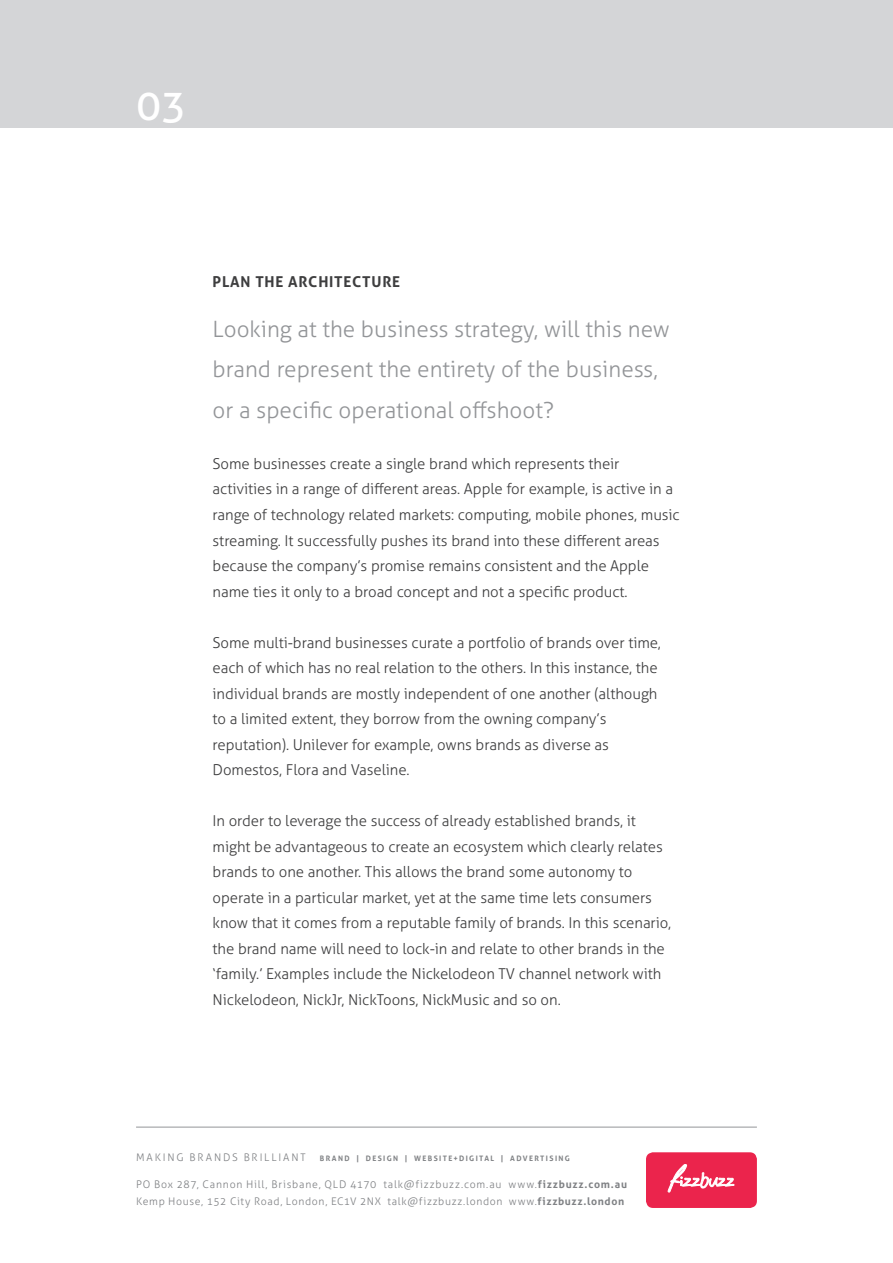
<style>
.page{position:relative;width:893px;height:1263px;background:#fff}
.page>*{position:absolute;margin:0;border:0;box-sizing:border-box;transform-origin:0 0}
.t1{font:42px "Aller";color:#fff}
.t2{font:300 22.5px/40.5px "Aller";color:#939598}
.t3{font:300 15px/25.5px "Aller";letter-spacing:-.005em;color:#3e3e3f}
.t4{font:700 15px "Aller";letter-spacing:.05em;color:#3e3e3f}
.t5{font:300 10.5px/17.2px "Aller";letter-spacing:.075em;color:#808285}
.t6{font:300 10.5px "Aller";letter-spacing:.18em;color:#808285}
.t7{font:700 7.5px "Aller";letter-spacing:.185em;color:#808285}
.s1{font-weight:700}
</style>
<div class="page">
<hr style="left:136px;top:1127px;width:621px;height:1px;background:#939598">
<div style="left:646px;top:1152px;width:111px;height:56px;background:#eb244c;border-radius:7px"></div>
<svg style="left:668px;top:1164px;width:66px;height:28px"></svg>
<div style="left:0;top:0;width:893px;height:128px;background:#d4d5d7"></div>
<p class="t1" style="left:136px;top:80px;width:52px">03</p>
<p class="t4" style="left:213px;top:273px;width:189px">PLAN THE ARCHITECTURE</p>
<p class="t2" style="left:213px;top:309px;width:459px">Looking at the business strategy, will this new brand represent the entirety of the business, or a specific operational offshoot?</p>
<p class="t3" style="left:213px;top:451px;width:469px">Some businesses create a single brand which represents their activities in a range of different areas. Apple for example, is active in a range of technology related markets: computing, mobile phones, music streaming. It successfully pushes its brand into these different areas because the company’s promise remains consistent and the Apple name ties it only to a broad concept and not a specific product.</p>
<p class="t3" style="left:213px;top:629px;width:450px">Some multi-brand businesses curate a portfolio of brands over time, each of which has no real relation to the others. In this instance, the individual brands are mostly independent of one another (although to a limited extent, they borrow from the owning company’s reputation). Unilever for example, owns brands as diverse as Domestos, Flora and Vaseline.</p>
<p class="t3" style="left:213px;top:808px;width:460px">In order to leverage the success of already established brands, it might be advantageous to create an ecosystem which clearly relates brands to one another. This allows the brand some autonomy to operate in a particular market, yet at the same time lets consumers know that it comes from a reputable family of brands. In this scenario, the brand name will need to lock-in and relate to other brands in the ‘family.’ Examples include the Nickelodeon TV channel network with Nickelodeon, NickJr, NickToons, NickMusic and so on.</p>
<p class="t6" style="left:136px;top:1151px;width:171px">MAKING BRANDS BRILLIANT</p>
<p class="t7" style="left:320px;top:1154px;width:252px">BRAND | DESIGN | WEBSITE+DIGITAL | ADVERTISING</p>
<p class="t5" style="left:136px;top:1176px;width:492px">PO Box 287, Cannon Hill, Brisbane, QLD 4170 talk@fizzbuzz.com.au www.<span class="s1">fizzbuzz.com.au<br></span>Kemp House, 152 City Road, London, EC1V 2NX talk@fizzbuzz.london www.<span class="s1">fizzbuzz.london</span></p>
</div>
